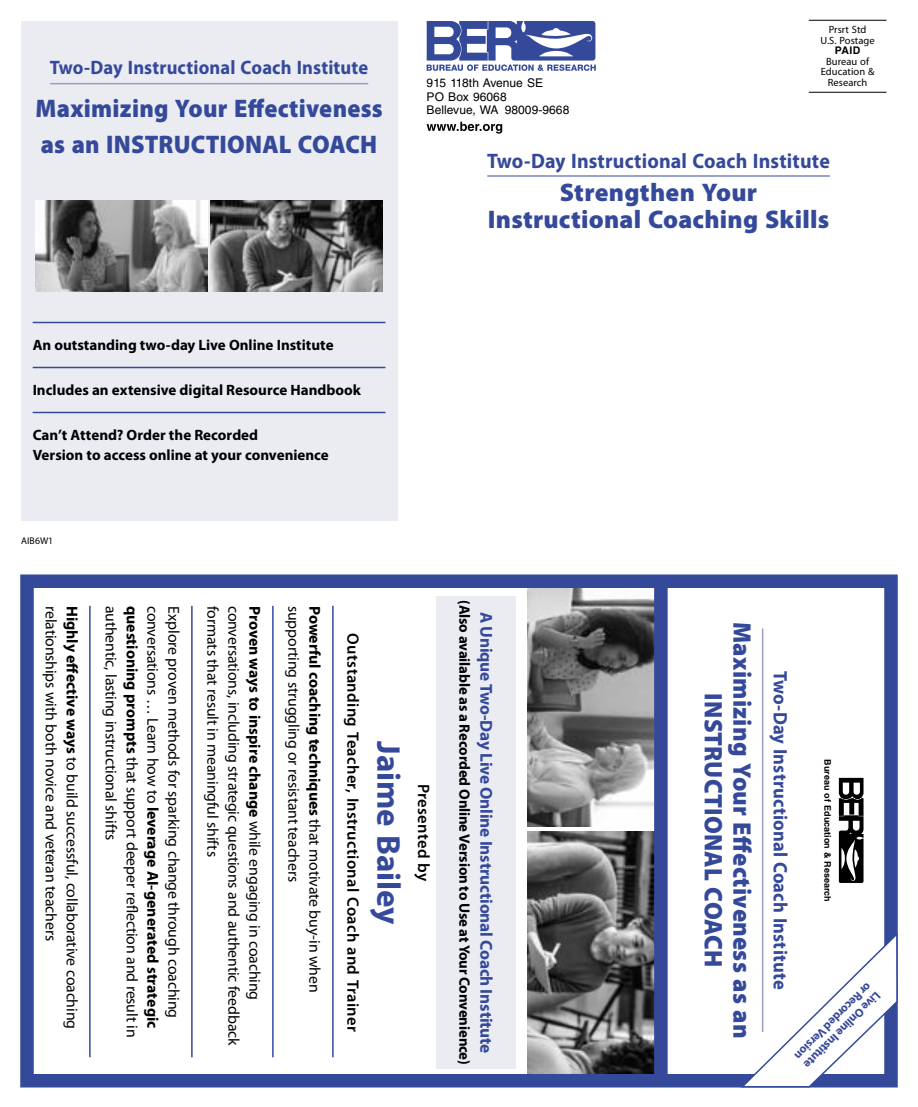
<style>
.page{position:relative;width:918px;height:1107px;background:#fff}
.page>*{position:absolute;margin:0;border:0;box-sizing:border-box;transform-origin:0 0}
.t1{font:700 33px "Myriad Pro";letter-spacing:-.005em;color:#35499b}
.t2{font:900 25.5px/36px "Myriad Pro";letter-spacing:.01em;color:#35499b;scale:.95 1}
.t3{font:900 25.5px/28.5px "Myriad Pro";letter-spacing:.01em;color:#35499b;text-align:center;scale:.96 1}
.t4{font:900 25.5px/27px "Myriad Pro";letter-spacing:.01em;color:#35499b;text-align:center}
.t5{font:700 21px "Myriad Pro";letter-spacing:.01em;color:#35499b;scale:.95 1}
.t6{font:700 19.5px "Myriad Pro";letter-spacing:.01em;color:#35499b;scale:.95 1}
.t7{font:700 17.25px "Myriad Pro";letter-spacing:-.01em;color:#35499b}
.t8{font:600 16.5px "Myriad Pro";letter-spacing:.02em;color:#000}
.t9{font:15.75px "Myriad Pro";letter-spacing:-.01em;color:#000}
.t10{font:700 15.75px "Myriad Pro";letter-spacing:-.005em;color:#000}
.t11{font:700 15px/19.5px "Myriad Pro";color:#000}
.t12{font:12px/13.5px "Helvetica LT Std";letter-spacing:.005em;color:#000}
.t13{font:700 12px/12.8px "Myriad Pro";color:#35499b}
.t14{font:10.5px/10.5px "Myriad Pro";letter-spacing:.005em;color:#000;text-align:center}
.t15{font:700 10.5px "Helvetica LT Std";color:#000}
.t16{font:9.75px "Myriad Pro";letter-spacing:.01em;color:#000}
.t17{font:700 9px "Helvetica LT Std";color:#000}
.s1{font-weight:400}
.s2{font-weight:700}
</style>
<div class="page">
<div style="left:21px;top:21px;width:376px;height:499px;background:#eaecf2"></div>
<div style="left:437px;top:596px;width:79px;height:473px;background:#eaecf2"></div>
<hr style="left:487px;top:176px;width:343px;height:1px;background:#35499b">
<hr style="left:50px;top:83px;width:318px;height:1px;background:#999fc1">
<hr style="left:332px;top:606px;width:2px;height:451px;background:#35499b">
<hr style="left:272px;top:606px;width:2px;height:451px;background:#35499b">
<hr style="left:191px;top:606px;width:2px;height:451px;background:#35499b">
<hr style="left:89px;top:606px;width:2px;height:451px;background:#35499b">
<hr style="left:762px;top:628px;width:1px;height:404px;background:#999fc1">
<hr style="left:809px;top:20px;width:78px;height:1px;background:#000">
<hr style="left:809px;top:92px;width:78px;height:1px;background:#000">
<svg style="left:427px;top:21px;width:169px;height:50px"></svg>
<svg style="left:427px;top:122px;width:75px;height:12px"></svg>
<hr style="left:33px;top:322px;width:352px;height:1px;background:#35499b">
<hr style="left:33px;top:367px;width:352px;height:1px;background:#35499b">
<hr style="left:33px;top:412px;width:352px;height:1px;background:#35499b">
<svg style="left:839px;top:778px;width:25px;height:105px"></svg>
<img style="left:528px;top:589px;width:126px;height:238px">
<img style="left:528px;top:831px;width:126px;height:242px">
<div style="left:20px;top:574px;width:878px;height:514px;border:14px solid #35499b"></div>
<div style="left:654px;top:579px;width:14px;height:504px;background:#35499b"></div>
<img style="left:36px;top:200px;width:171px;height:92px">
<img style="left:210px;top:200px;width:173px;height:92px">
<svg style="left:739px;top:932px;width:159px;height:156px"></svg>
<p class="t6" style="left:50px;top:55px;width:337px">Two‑Day Instructional Coach Institute</p>
<h2 class="t2" style="left:35px;top:89px;width:367px">Maximizing Your Effectiveness as an INSTRUCTIONAL COACH</h2>
<p class="t14" style="left:821px;top:24px;width:56px">Prsrt Std<br>U.S. Postage</p>
<p class="t15" style="left:835px;top:44px;width:27px">PAID</p>
<p class="t14" style="left:821px;top:56px;width:55px">Bureau of<br>Education &amp;</p>
<p class="t12" style="left:427px;top:76px;width:118px">915 118th Avenue SE</p>
<p class="t14" style="left:828px;top:77px;width:41px">Research</p>
<p class="t12" style="left:427px;top:90px;width:144px">PO Box 96068<br>Bellevue, WA 98009‑9668</p>
<h3 class="t5" style="left:487px;top:147px;width:362px">Two‑Day Instructional Coach Institute</h3>
<h2 class="t4" style="left:488px;top:178px;width:343px">Strengthen Your<br>Instructional Coaching Skills</h2>
<p class="t11" style="left:33px;top:335px;width:303px">An outstanding two-day Live Online Institute</p>
<p class="t11" style="left:33px;top:380px;width:330px">Includes an extensive digital Resource Handbook</p>
<p class="t11" style="left:33px;top:425px;width:298px">Can’t Attend? Order the Recorded<br>Version to access online at your convenience</p>
<p class="t16" style="left:21px;top:535px;width:34px">AIB6W1</p>
<p class="t10" style="left:163px;top:606px;width:424px;rotate:90deg"><span class="s1">conversations … Learn how to</span> leverage AI-generated strategic</p>
<p class="t9" style="left:184px;top:606px;width:414px;rotate:90deg">Explore proven methods for sparking change through coaching</p>
<p class="t9" style="left:223px;top:606px;width:253px;rotate:90deg">formats that result in meaningful shifts</p>
<p class="t9" style="left:244px;top:606px;width:441px;rotate:90deg">conversations, including strategic questions and authentic feedback</p>
<p class="t9" style="left:142px;top:606px;width:433px;rotate:90deg"><span class="s2">questioning prompts</span> that support deeper reflection and result in</p>
<p class="t9" style="left:82px;top:606px;width:425px;rotate:90deg"><span class="s2">Highly effective ways</span> to build successful, collaborative coaching</p>
<p class="t9" style="left:121px;top:606px;width:236px;rotate:90deg">authentic, lasting instructional shifts</p>
<p class="t10" style="left:265px;top:606px;width:396px;rotate:90deg">Proven ways to inspire change <span class="s1">while engaging in coaching</span></p>
<p class="t9" style="left:304px;top:606px;width:278px;rotate:90deg">supporting struggling or resistant teachers</p>
<p class="t10" style="left:325px;top:606px;width:388px;rotate:90deg">Powerful coaching techniques <span class="s1">that motivate buy-in when</span></p>
<p class="t9" style="left:61px;top:606px;width:337px;rotate:90deg">relationships with both novice and veteran teachers</p>
<p class="t8" style="left:364px;top:633px;width:400px;rotate:90deg">Outstanding Teacher, Instructional Coach and Trainer</p>
<h1 class="t1" style="left:410px;top:741px;width:184px;rotate:90deg">Jaime Bailey</h1>
<p class="t8" style="left:434px;top:784px;width:99px;rotate:90deg">Presented by</p>
<p class="t11" style="left:475px;top:600px;width:466px;rotate:90deg">(Also available as a Recorded Online Version to Use at Your Convenience)</p>
<p class="t7" style="left:498px;top:612px;width:443px;rotate:90deg">A Unique Two-Day Live Online Instructional Coach Institute</p>
<h2 class="t3" style="left:757px;top:622px;width:436px;rotate:90deg">Maximizing Your Effectiveness as an<br>INSTRUCTIONAL COACH</h2>
<p class="t6" style="left:793px;top:671px;width:337px;rotate:90deg">Two‑Day Instructional Coach Institute</p>
<p class="t17" style="left:833px;top:759px;width:143px;rotate:90deg">Bureau of Education &amp; Research</p>
<p class="t13" style="left:884px;top:998px;width:105px;rotate:135deg">Live Online Institute or Recorded Version</p>
</div>
